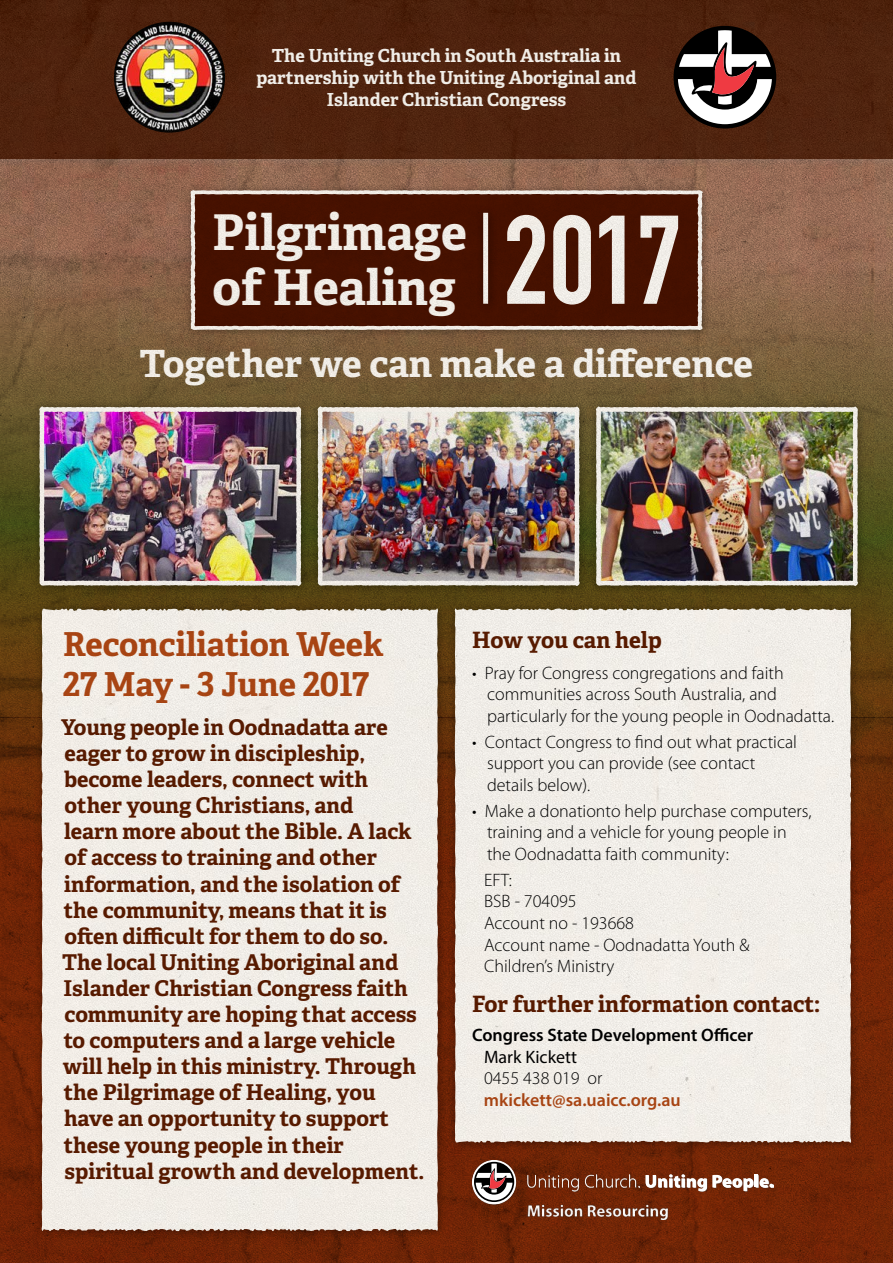
<style>
.page{position:relative;width:893px;height:1263px;background:#fff}
.page>*{position:absolute;margin:0;border:0;box-sizing:border-box;transform-origin:0 0}
.t1{font:700 123.9px "DIN Condensed";color:#fff}
.t2{font:700 49.35px/55.2px "Adelle";color:#fff}
.t3{font:700 37.5px "Adelle";color:#fff}
.t4{font:700 33px/39.6px "Adelle";letter-spacing:-.005em;color:#b24a16}
.t5{font:700 22.5px "Adelle";color:#5d1d00}
.t6{font:700 21.75px/26.1px "Adelle";color:#5d1d00}
.t7{font:300 18px/21.6px "Myriad Pro";color:#000}
.t8{font:700 18px/21.6px "Adelle";color:#fff;text-align:center}
.t9{font:600 18px "Myriad Pro";color:#000}
.t10{font:600 18px "Myriad Pro";color:#b24a16}
.t11{font:18px "Myriad Pro";color:#000}
</style>
<div class="page">
<img style="left:0;top:168px;width:893px;height:1095px">
<div style="left:34px;top:601px;width:413px;height:639px;background:#000;opacity:.4"></div>
<div style="left:41px;top:607px;width:397px;height:625px;background:#f1ede6"></div>
<div style="left:447px;top:601px;width:413px;height:551px;background:#000;opacity:.4"></div>
<div style="left:454px;top:607px;width:398px;height:537px;background:#f1ede8"></div>
<div style="left:311px;top:400px;width:278px;height:195px;background:#000;opacity:.4"></div>
<img style="left:313px;top:402px;width:271px;height:187px">
<div style="left:32px;top:400px;width:279px;height:195px;background:#000;opacity:.4"></div>
<img style="left:35px;top:402px;width:271px;height:187px">
<div style="left:589px;top:400px;width:278px;height:195px;background:#000;opacity:.4"></div>
<img style="left:592px;top:402px;width:270px;height:187px">
<div style="left:0;top:0;width:893px;height:168px;background:#000;opacity:.4"></div>
<div style="left:0;top:0;width:893px;height:160px;background:#4f230e"></div>
<div style="left:0;top:0;width:466px;height:159px;background:#4e220d"></div>
<div style="left:183px;top:182px;width:528px;height:157px;background:#000;opacity:.4"></div>
<svg style="left:187px;top:187px;width:519px;height:146px;background:#542313"></svg>
<div style="left:475px;top:205px;width:22px;height:108px;background:#420f00"></div>
<svg style="left:483px;top:212px;width:5px;height:92px"></svg>
<svg style="left:674px;top:26px;width:102px;height:103px"></svg>
<img style="left:114px;top:22px;width:111px;height:111px;border-radius:56px">
<img style="left:472px;top:1160px;width:301px;height:59px">
<svg style="left:527px;top:1175px;width:52px;height:16px"></svg>
<svg style="left:585px;top:1174px;width:188px;height:17px"></svg>
<svg style="left:472px;top:1160px;width:44px;height:44px"></svg>
<svg style="left:474px;top:1162px;width:40px;height:40px"></svg>
<p class="t8" style="left:256px;top:45px;width:382px">The Uniting Church in South Australia in partnership with the Uniting Aboriginal and<br>Islander Christian Congress</p>
<h2 class="t2" style="left:213px;top:203px;width:256px">Pilgrimage of Healing</h2>
<h1 class="t1" style="left:503px;top:188px;width:181px">2017</h1>
<h3 class="t3" style="left:139px;top:336px;width:615px">Together we can make a difference</h3>
<h3 class="t4" style="left:63px;top:624px;width:322px">Reconciliation Week<br>27 May - 3 June 2017</h3>
<p class="t6" style="left:61px;top:713px;width:365px">Young people in Oodnadatta are eager to grow in discipleship, become leaders, connect with other young Christians, and<br>learn more about the Bible. A lack of access to training and other information, and the isolation of the community, means that it is often difficult for them to do so.<br>The local Uniting Aboriginal and<br>Islander Christian Congress faith community are hoping that access to computers and a large vehicle will help in this ministry. Through the Pilgrimage of Healing, you have an opportunity to support these young people in their spiritual growth and development.</p>
<p class="t5" style="left:472px;top:624px;width:191px">How you can help</p>
<p class="t7" style="left:487px;top:662px;width:349px;text-indent:-15px">• Pray for Congress congregations and faith communities across South Australia, and particularly for the young people in Oodnadatta.</p>
<p class="t7" style="left:487px;top:731px;width:311px;text-indent:-15px">• Contact Congress to find out what practical support you can provide (see contact details below).</p>
<p class="t7" style="left:487px;top:800px;width:326px;text-indent:-15px">• Make a donationto help purchase computers, training and a vehicle for young people in the Oodnadatta faith community:</p>
<p class="t7" style="left:484px;top:869px;width:267px">EFT:<br>BSB - 704095<br>Account no - 193668<br>Account name - Oodnadatta Youth &amp;<br>Children’s Ministry</p>
<p class="t5" style="left:472px;top:988px;width:350px">For further information contact:</p>
<p class="t9" style="left:472px;top:1023px;width:282px">Congress State Development Officer</p>
<p class="t11" style="left:484px;top:1045px;width:95px">Mark Kickett</p>
<p class="t7" style="left:484px;top:1068px;width:120px">0455 438 019 or</p>
<p class="t10" style="left:484px;top:1088px;width:198px">mkickett@sa.uaicc.org.au</p>
</div>
